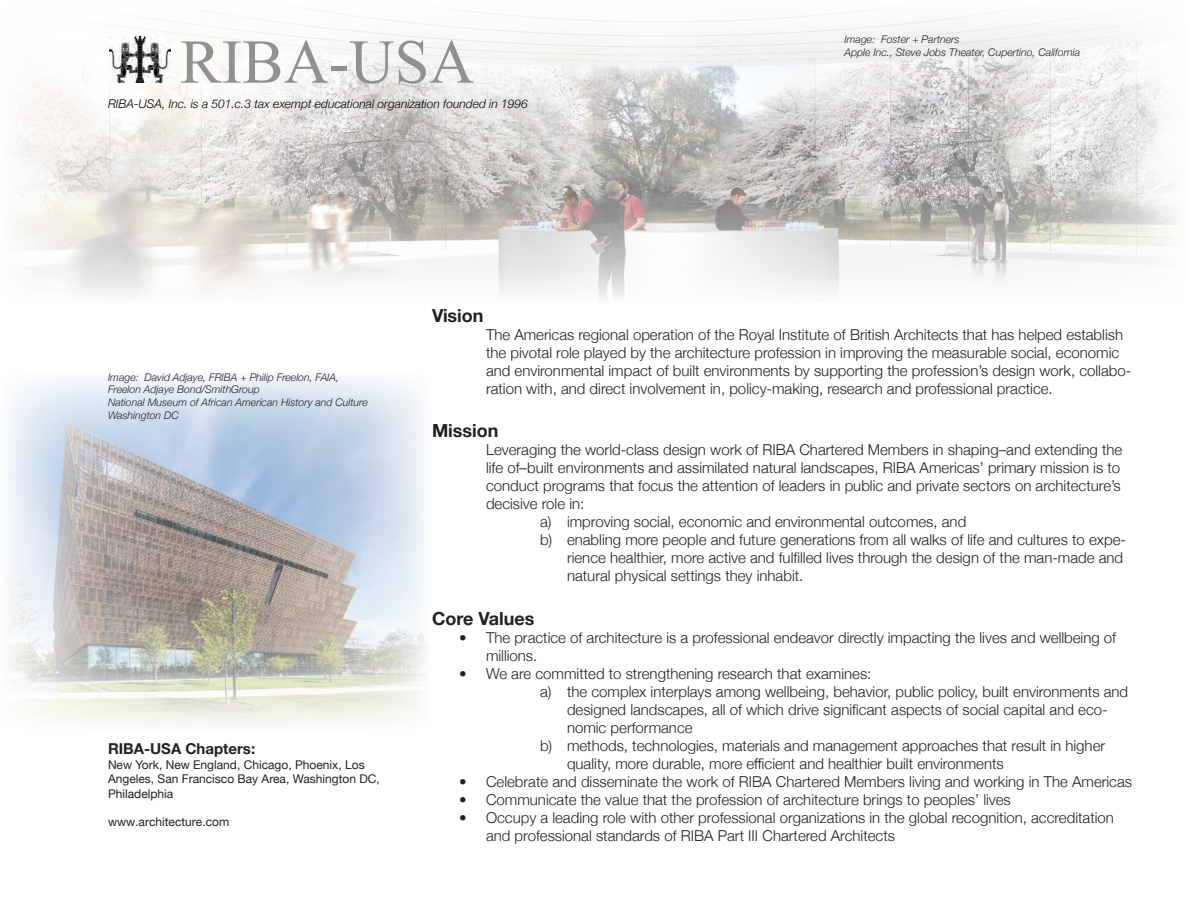
<style>
.page{position:relative;width:1188px;height:918px;background:#fff}
.page>*{position:absolute;margin:0;border:0;box-sizing:border-box;transform-origin:0 0}
.t1{font:62.4px "Times New Roman";color:#929192}
.t2{font:700 18px "Helvetica Neue";color:#231f20}
.t3{font:300 15px/18px "Helvetica Neue";color:#231f20}
.t4{font:700 15px "Helvetica Neue";color:#231f20}
.t5{font:12px/14.4px "Helvetica Neue";color:#231f20}
.t6{font:italic 300 12px "Helvetica Neue";color:#000}
.t7{font:italic 300 10.5px/12.6px "Helvetica Neue";color:#231f20}
</style>
<div class="page">
<img style="left:14px;top:10px;width:1164px;height:288px">
<svg style="left:108px;top:33px;width:371px;height:56px;fill:#f9f8f6"></svg>
<img style="left:109px;top:36px;width:61px;height:47px">
<img style="left:7px;top:376px;width:419px;height:349px">
<h1 class="t1" style="left:180px;top:20px;width:296px">RIBA-USA</h1>
<p class="t6" style="left:108px;top:94px;width:421px">RIBA-USA, Inc. is a 501.c.3 tax exempt educational organization founded in 1996</p>
<p class="t2" style="left:432px;top:302px;width:53px">Vision</p>
<p class="t7" style="left:845px;top:33px;width:237px">Image: Foster + Partners<br>Apple Inc., Steve Jobs Theater, Cupertino, California</p>
<p class="t7" style="left:108px;top:370px;width:261px">Image: David Adjaye, FRIBA + Philip Freelon, FAIA, Freelon Adjaye Bond/SmithGroup<br>National Museum of African American History and Culture Washington DC</p>
<p class="t4" style="left:108px;top:737px;width:149px">RIBA-USA Chapters:</p>
<p class="t5" style="left:108px;top:758px;width:273px">New York, New England, Chicago, Phoenix, Los<br>Angeles, San Francisco Bay Area, Washington DC,<br>Philadelphia</p>
<p class="t5" style="left:108px;top:816px;width:123px">www.architecture.com</p>
<p class="t3" style="left:486px;top:325px;width:647px">The Americas regional operation of the Royal Institute of British Architects that has helped establish the pivotal role played by the architecture profession in improving the measurable social, economic and environmental impact of built environments by supporting the profession’s design work, collabo&shy;ration with, and direct involvement in, policy-making, research and professional practice.</p>
<p class="t2" style="left:432px;top:417px;width:68px">Mission</p>
<p class="t3" style="left:486px;top:440px;width:638px">Leveraging the world-class design work of RIBA Chartered Members in shaping–and extending the</p>
<p class="t3" style="left:486px;top:458px;width:636px">life of–built environments and assimilated natural landscapes, RIBA Americas’ primary mission is to</p>
<p class="t3" style="left:486px;top:476px;width:636px">conduct programs that focus the attention of leaders in public and private sectors on architecture’s</p>
<p class="t3" style="left:486px;top:494px;width:100px">decisive role in:</p>
<p class="t3" style="left:540px;top:512px;width:428px">a) improving social, economic and environmental outcomes, and</p>
<p class="t3" style="left:540px;top:530px;width:588px">b) enabling more people and future generations from all walks of life and cultures to expe-</p>
<p class="t3" style="left:567px;top:548px;width:558px">rience healthier, more active and fulfilled lives through the design of the man-made and</p>
<p class="t3" style="left:567px;top:566px;width:238px">natural physical settings they inhabit.</p>
<p class="t2" style="left:432px;top:604px;width:104px">Core Values</p>
<p class="t3" style="left:486px;top:627px;width:632px;text-indent:-27px">• The practice of architecture is a professional endeavor directly impacting the lives and wellbeing of millions.</p>
<p class="t3" style="left:459px;top:663px;width:414px">• We are committed to strengthening research that examines:</p>
<p class="t3" style="left:540px;top:681px;width:590px">a) the complex interplays among wellbeing, behavior, public policy, built environments and</p>
<p class="t3" style="left:567px;top:699px;width:542px">designed landscapes, all of which drive significant aspects of social capital and eco-</p>
<p class="t3" style="left:567px;top:717px;width:127px">nomic performance</p>
<p class="t3" style="left:540px;top:735px;width:567px">b) methods, technologies, materials and management approaches that result in higher</p>
<p class="t3" style="left:567px;top:753px;width:438px">quality, more durable, more efficient and healthier built environments</p>
<p class="t3" style="left:459px;top:771px;width:675px">• Celebrate and disseminate the work of RIBA Chartered Members living and working in The Americas</p>
<p class="t3" style="left:459px;top:789px;width:553px">• Communicate the value that the profession of architecture brings to peoples’ lives</p>
<p class="t3" style="left:486px;top:807px;width:630px;text-indent:-27px">• Occupy a leading role with other professional organizations in the global recognition, accreditation and professional standards of RIBA Part III Chartered Architects</p>
</div>
